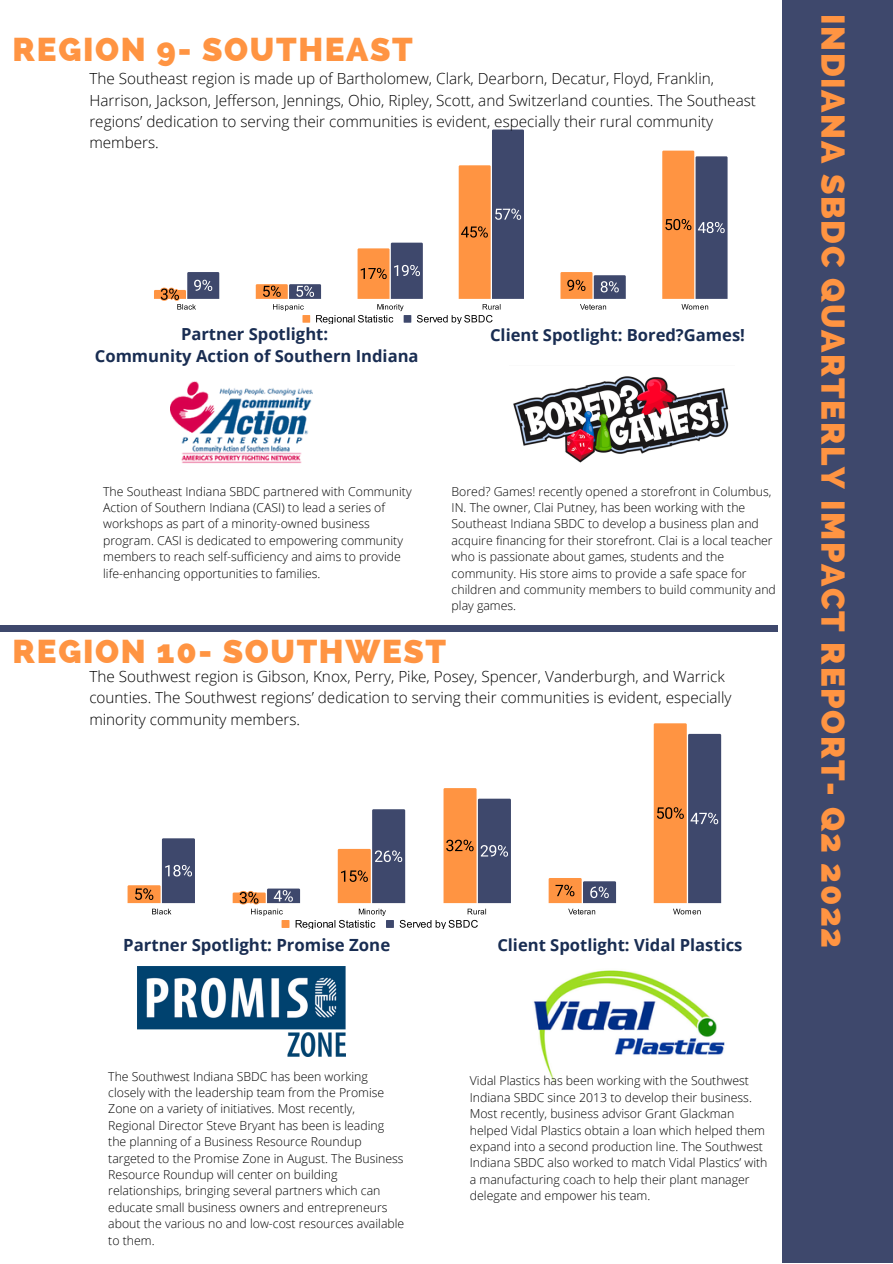
<style>
.page{position:relative;width:893px;height:1264px;background:#fff}
.page>*{position:absolute;margin:0;border:0;box-sizing:border-box;transform-origin:0 0}
.t1{font:800 33px "Raleway";letter-spacing:.05em;color:#ff9442}
.t2{font:700 16.8px "Open Sans";color:#192d52}
.t3{font:700 16.65px "Open Sans";color:#192d52}
.t4{font:300 15.3px/21.3px "Open Sans";color:#000}
.t5{font:300 12.3px/16.4px "Open Sans";color:#000}
</style>
<div class="page">
<div style="left:782px;top:0;width:110px;height:1262px;background:#3e486c"></div>
<img style="left:533px;top:970px;width:192px;height:114px">
<img style="left:137px;top:966px;width:208px;height:90px">
<img style="left:513px;top:376px;width:216px;height:87px">
<img style="left:171px;top:381px;width:141px;height:82px">
<div style="left:0;top:625px;width:777px;height:6px;background:#3e486c"></div>
<svg style="left:154px;top:272px;width:65px;height:38px"></svg>
<svg style="left:560px;top:272px;width:65px;height:38px"></svg>
<svg style="left:662px;top:151px;width:65px;height:159px;background:#a97d68"></svg>
<svg style="left:256px;top:129px;width:268px;height:194px"></svg>
<svg style="left:127px;top:838px;width:68px;height:76px"></svg>
<svg style="left:548px;top:878px;width:68px;height:36px"></svg>
<svg style="left:653px;top:723px;width:68px;height:191px;background:#aa7e69"></svg>
<svg style="left:233px;top:788px;width:278px;height:140px"></svg>
<h1 class="t1" style="left:13px;top:30px;width:402px">REGION 9- SOUTHEAST</h1>
<p class="t4" style="left:89px;top:68px;width:668px">The Southeast region is made up of Bartholomew, Clark, Dearborn, Decatur, Floyd, Franklin, Harrison, Jackson, Jefferson, Jennings, Ohio, Ripley, Scott, and Switzerland counties. The Southeast regions’ dedication to serving their communities is evident, especially their rural community members.</p>
<h3 class="t3" style="left:181px;top:322px;width:149px">Partner Spotlight:</h3>
<h3 class="t3" style="left:490px;top:324px;width:256px">Client Spotlight: Bored?Games!</h3>
<h3 class="t3" style="left:95px;top:344px;width:325px">Community Action of Southern Indiana</h3>
<p class="t5" style="left:103px;top:482px;width:310px">The Southeast Indiana SBDC partnered with Community Action of Southern Indiana (CASI) to lead a series of workshops as part of a minority-owned business program. CASI is dedicated to empowering community members to reach self-sufficiency and aims to provide life-enhancing opportunities to families.</p>
<p class="t5" style="left:451px;top:482px;width:326px">Bored? Games! recently opened a storefront in Columbus, IN. The owner, Clai Putney, has been working with the Southeast Indiana SBDC to develop a business plan and acquire financing for their storefront. Clai is a local teacher who is passionate about games, students and the community. His store aims to provide a safe space for children and community members to build community and play games.</p>
<h1 class="t1" style="left:13px;top:631px;width:435px">REGION 10- SOUTHWEST</h1>
<p class="t4" style="left:89px;top:665px;width:643px">The Southwest region is Gibson, Knox, Perry, Pike, Posey, Spencer, Vanderburgh, and Warrick counties. The Southwest regions’ dedication to serving their communities is evident, especially minority community members.</p>
<h2 class="t2" style="left:123px;top:933px;width:268px">Partner Spotlight: Promise Zone</h2>
<h3 class="t3" style="left:497px;top:933px;width:247px">Client Spotlight: Vidal Plastics</h3>
<h1 class="t1" style="left:852px;top:14px;width:935px;rotate:90deg">INDIANA SBDC QUARTERLY IMPACT REPORT- Q2 2022</h1>
<p class="t5" style="left:108px;top:1067px;width:297px">The Southwest Indiana SBDC has been working closely with the leadership team from the Promise Zone on a variety of initiatives. Most recently, Regional Director Steve Bryant has been is leading the planning of a Business Resource Roundup targeted to the Promise Zone in August. The Business Resource Roundup will center on building relationships, bringing several partners which can educate small business owners and entrepreneurs about the various no and low-cost resources available to them.</p>
<p class="t5" style="left:470px;top:1072px;width:299px">Vidal Plastics has been working with the Southwest Indiana SBDC since 2013 to develop their business.<br>Most recently, business advisor Grant Glackman helped Vidal Plastics obtain a loan which helped them expand into a second production line. The Southwest Indiana SBDC also worked to match Vidal Plastics’ with a manufacturing coach to help their plant manager delegate and empower his team.</p>
</div>
